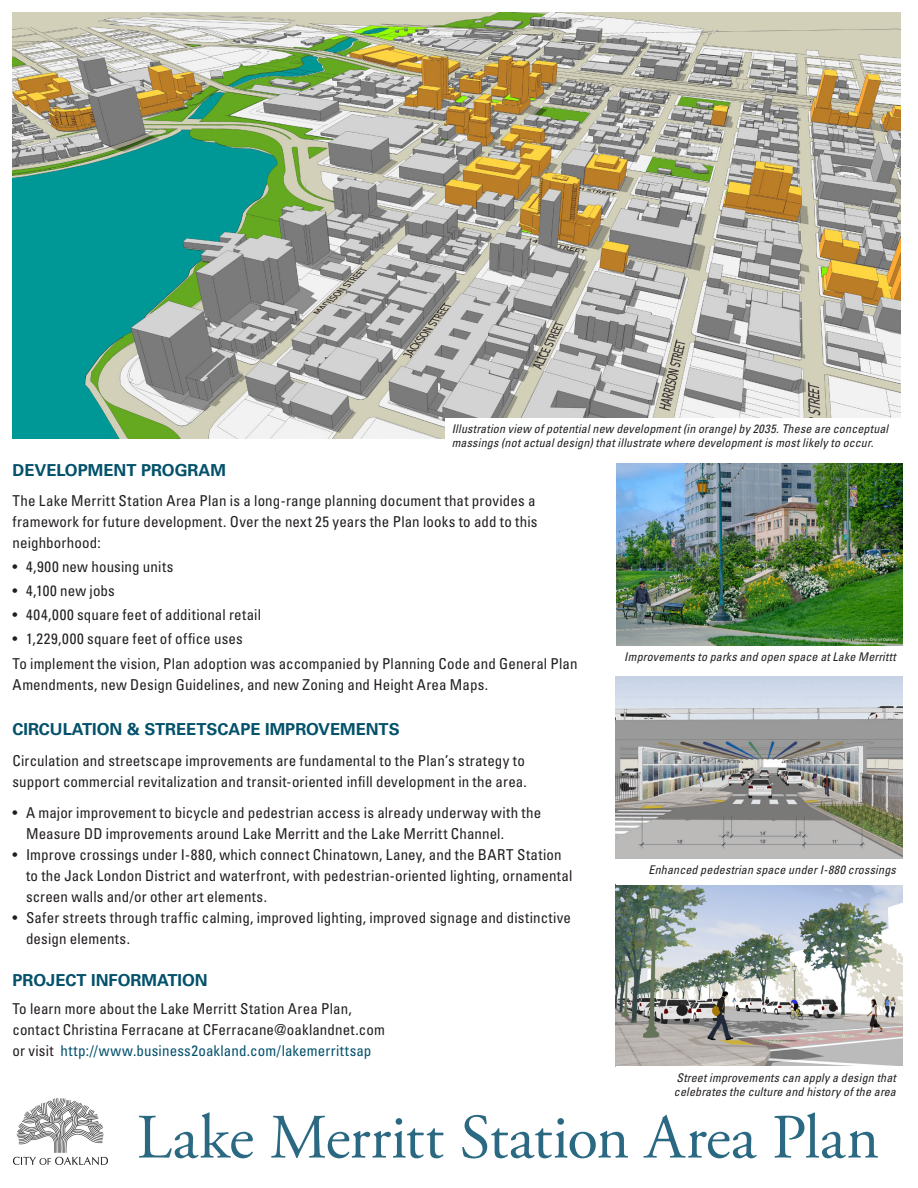
<style>
.page{position:relative;width:918px;height:1188px;background:#fff}
.page>*{position:absolute;margin:0;border:0;box-sizing:border-box;transform-origin:0 0}
.t1{font:63px "Adobe Garamond Pro";letter-spacing:-.005em;color:#2b6983}
.Heading_1{font:700 16.5px "Univers LT Std";color:#03516b}
.text{font:condensed 15px/21px "Univers LT Std";letter-spacing:.01em;color:#231f20}
.t2{font:italic condensed 12px/13.5px "Univers LT Std";letter-spacing:.015em;color:#231f20}
.s1{color:#03516b}
</style>
<div class="page">
<img style="left:13px;top:13px;width:887px;height:425px">
<img style="left:616px;top:464px;width:287px;height:182px">
<img style="left:616px;top:885px;width:287px;height:181px">
<img style="left:616px;top:676px;width:287px;height:182px">
<img style="left:13px;top:1099px;width:95px;height:65px">
<div style="left:445px;top:418px;width:457px;height:44px;background:#fff"></div>
<p class="Heading_1" style="left:13px;top:460px;width:215px">DEVELOPMENT PROGRAM</p>
<p class="t2" style="left:452px;top:422px;width:438px">Illustration view of potential new development (in orange) by 2035. These are conceptual massings (not actual design) that illustrate where development is most likely to occur.</p>
<p class="text" style="left:13px;top:490px;width:527px">The Lake Merritt Station Area Plan is a long-range planning document that provides a framework for future development. Over the next 25 years the Plan looks to add to this neighborhood:</p>
<p class="text" style="left:13px;top:556px;width:162px">• 4,900 new housing units</p>
<p class="text" style="left:13px;top:580px;width:104px">• 4,100 new jobs</p>
<p class="text" style="left:13px;top:604px;width:250px">• 404,000 square feet of additional retail</p>
<p class="text" style="left:13px;top:628px;width:232px">• 1,229,000 square feet of office uses</p>
<p class="text" style="left:13px;top:653px;width:566px">To implement the vision, Plan adoption was accompanied by Planning Code and General Plan<br>Amendments, new Design Guidelines, and new Zoning and Height Area Maps.</p>
<p class="Heading_1" style="left:13px;top:720px;width:389px">CIRCULATION &amp; STREETSCAPE IMPROVEMENTS</p>
<p class="text" style="left:13px;top:750px;width:516px">Circulation and streetscape improvements are fundamental to the Plan’s strategy to support commercial revitalization and transit-oriented infill development in the area.</p>
<p class="text" style="left:26px;top:802px;width:517px;text-indent:-14px">• A major improvement to bicycle and pedestrian access is already underway with the<br>Measure DD improvements around Lake Merritt and the Lake Merritt Channel.</p>
<p class="text" style="left:26px;top:844px;width:548px;text-indent:-14px">• Improve crossings under I-880, which connect Chinatown, Laney, and the BART Station to the Jack London District and waterfront, with pedestrian-oriented lighting, ornamental screen walls and/or other art elements.</p>
<p class="text" style="left:26px;top:907px;width:547px;text-indent:-14px">• Safer streets through traffic calming, improved lighting, improved signage and distinctive design elements.</p>
<p class="Heading_1" style="left:13px;top:971px;width:197px">PROJECT INFORMATION</p>
<p class="text" style="left:13px;top:998px;width:374px">To learn more about the Lake Merritt Station Area Plan, contact Christina Ferracane at CFerracane@oaklandnet.com or visit <span class="s1">http://www.business2oakland.com/lakemerrittsap</span></p>
<p class="t2" style="left:624px;top:650px;width:273px">Improvements to parks and open space at Lake Merrittt</p>
<p class="t2" style="left:648px;top:863px;width:249px">Enhanced pedestrian space under I-880 crossings</p>
<p class="t2" style="left:674px;top:1071px;width:223px">Street improvements can apply a design that celebrates the culture and history of the area</p>
<p class="t1" style="left:137px;top:1100px;width:744px">Lake Merritt Station Area Plan</p>
</div>
